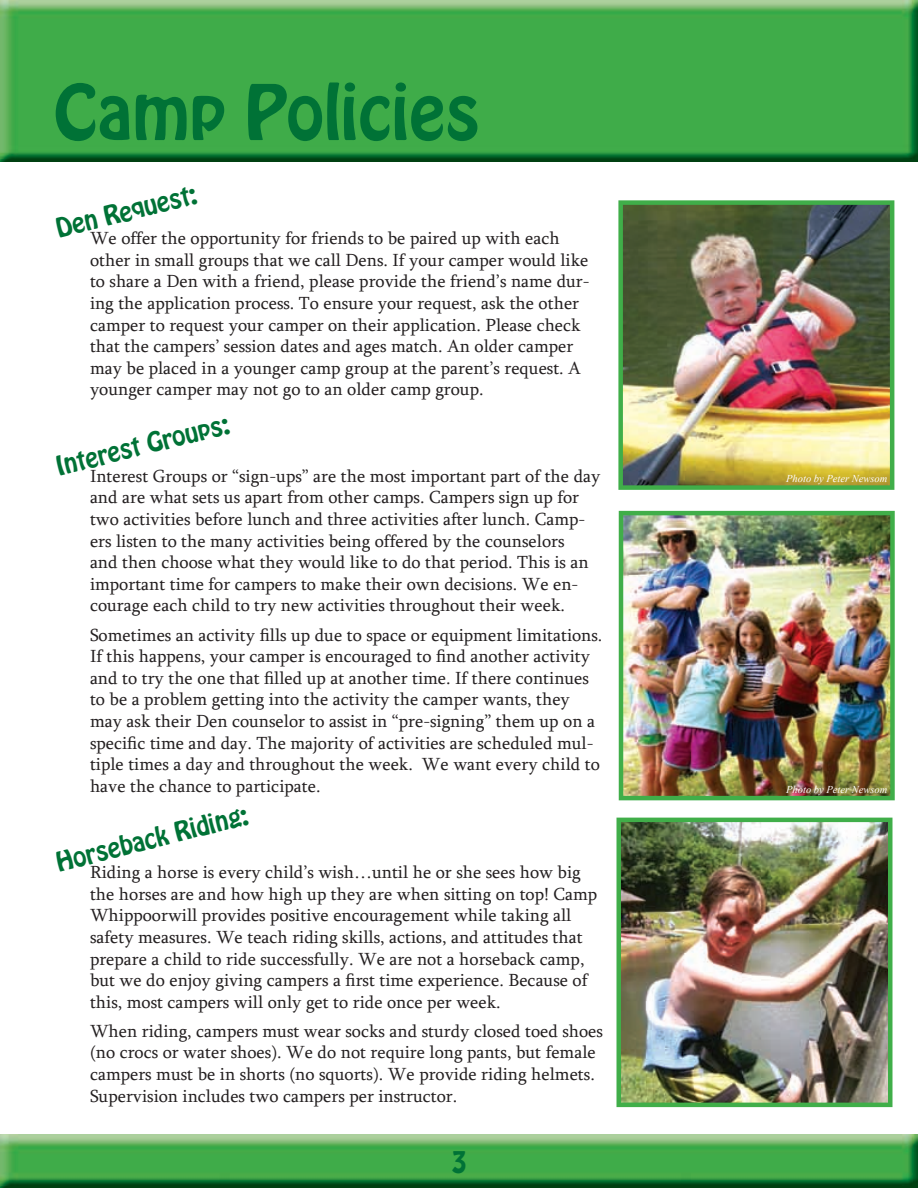
<style>
.page{position:relative;width:918px;height:1188px;background:#fff}
.page>*{position:absolute;margin:0;border:0;box-sizing:border-box;transform-origin:0 0}
.t1{font:67.5px "Hobo Std";color:#007236}
.t2{font:27px "Hobo Std";color:#007236}
.t3{font:24px "Hobo Std";color:#007236}
.t4{font:18px/21.6px "Sylfaen";color:#231f20}
.t5{font:italic 10.5px "Times New Roman";color:#fff}
</style>
<div class="page">
<img style="left:0;top:1135px;width:918px;height:53px">
<img style="left:0;top:0;width:918px;height:162px">
<img style="left:619px;top:511px;width:276px;height:289px">
<img style="left:616px;top:818px;width:276px;height:289px">
<img style="left:618px;top:200px;width:276px;height:290px">
<h1 class="t1" style="left:54px;top:66px;width:428px">Camp Policies</h1>
<h3 class="t3" style="left:53px;top:213px;width:146px;rotate:-14deg">Den Request:</h3>
<p class="t4" style="left:90px;top:227px;width:501px">We offer the opportunity for friends to be paired up with each other in small groups that we call Dens. If your camper would like to share a Den with a friend, please provide the friend’s name dur&shy;ing the application process. To ensure your request, ask the other camper to request your camper on their application. Please check that the campers’ session dates and ages match. An older camper may be placed in a younger camp group at the parent’s request. A younger camper may not go to an older camp group.</p>
<h3 class="t3" style="left:53px;top:450px;width:179px;rotate:-14deg">Interest Groups:</h3>
<p class="t4" style="left:90px;top:465px;width:512px">Interest Groups or “sign-ups” are the most important part of the day and are what sets us apart from other camps. Campers sign up for two activities before lunch and three activities after lunch. Camp&shy;ers listen to the many activities being offered by the counselors<br>and then choose what they would like to do that period. This is an important time for campers to make their own decisions. We en&shy;courage each child to try new activities throughout their week.</p>
<p class="t4" style="left:90px;top:623px;width:514px">Sometimes an activity fills up due to space or equipment limitations.<br>If this happens, your camper is encouraged to find another activity and to try the one that filled up at another time. If there continues to be a problem getting into the activity the camper wants, they may ask their Den counselor to assist in “pre-signing” them up on a specific time and day. The majority of activities are scheduled mul&shy;tiple times a day and throughout the week. We want every child to have the chance to participate.</p>
<h3 class="t3" style="left:53px;top:846px;width:198px;rotate:-14deg">Horseback Riding:</h3>
<p class="t4" style="left:90px;top:861px;width:509px">Riding a horse is every child’s wish…until he or she sees how big the horses are and how high up they are when sitting on top! Camp Whippoorwill provides positive encouragement while taking all safety measures. We teach riding skills, actions, and attitudes that prepare a child to ride successfully. We are not a horseback camp, but we do enjoy giving campers a first time experience. Because of this, most campers will only get to ride once per week.</p>
<p class="t4" style="left:90px;top:1020px;width:514px">When riding, campers must wear socks and sturdy closed toed shoes (no crocs or water shoes). We do not require long pants, but female campers must be in shorts (no squorts). We provide riding helmets.<br>Supervision includes two campers per instructor.</p>
<h2 class="t2" style="left:451px;top:1143px;width:17px">3</h2>
<p class="t5" style="left:786px;top:471px;width:103px">Photo by Peter Newsom</p>
<p class="t5" style="left:786px;top:782px;width:103px">Photo by Peter Newsom</p>
</div>
